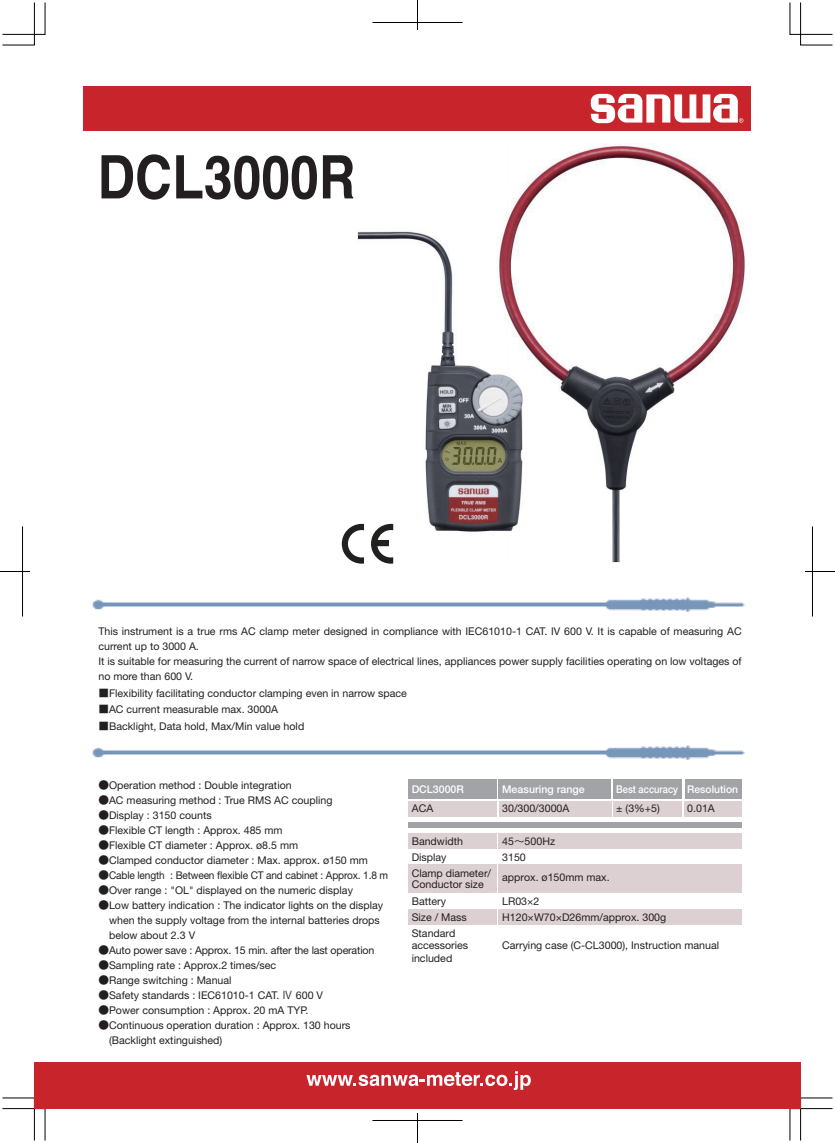
<style>
.page{position:relative;width:835px;height:1143px;background:#fff}
.page>*{position:absolute;margin:0;border:0;box-sizing:border-box;transform-origin:0 0}
.t1{font:10.62px/15px "Helvetica Neue LT Std";color:#231f20}
.t2{font:10.62px "Helvetica Neue LT Std";color:#231f20;scale:.95 1}
.t3{font:500 10.62px "Helvetica Neue LT Std";color:#fff}
.t4{font:500 10.62px "Helvetica Neue LT Std";color:#fff;scale:.88 1}
.s1{font-family:"Koz Go Pro Regular 90 pv RKSJ H"}
.s2{font-family:"Gothic BBB Medium 83 pv RKSJ H"}
</style>
<div class="page">
<svg style="left:2px;top:1097px;width:43px;height:43px"></svg>
<svg style="left:2px;top:2px;width:43px;height:43px"></svg>
<svg style="left:789px;top:2px;width:43px;height:43px"></svg>
<svg style="left:789px;top:1097px;width:43px;height:43px"></svg>
<hr style="left:0;top:571px;width:30px;height:1px;background:#000">
<hr style="left:22px;top:526px;width:1px;height:90px;background:#000">
<hr style="left:804px;top:571px;width:30px;height:1px;background:#000">
<hr style="left:811px;top:526px;width:1px;height:90px;background:#000">
<hr style="left:372px;top:22px;width:90px;height:1px;background:#000">
<hr style="left:417px;top:0;width:1px;height:30px;background:#000">
<hr style="left:372px;top:1120px;width:90px;height:1px;background:#000">
<hr style="left:417px;top:1112px;width:1px;height:30px;background:#000">
<div style="left:408px;top:779px;width:88px;height:19px;background:#a1a3a6"></div>
<div style="left:613px;top:779px;width:69px;height:19px;background:#a1a3a6"></div>
<div style="left:684px;top:779px;width:57px;height:19px;background:#a1a3a6"></div>
<div style="left:498px;top:779px;width:113px;height:19px;background:#a1a3a6"></div>
<div style="left:408px;top:800px;width:88px;height:16px;background:#dcd0d3"></div>
<div style="left:498px;top:800px;width:113px;height:16px;background:#dcd0d3"></div>
<div style="left:613px;top:800px;width:69px;height:16px;background:#dcd0d3"></div>
<div style="left:684px;top:800px;width:57px;height:16px;background:#dcd0d3"></div>
<div style="left:408px;top:832px;width:88px;height:16px;background:#dcd0d3"></div>
<div style="left:498px;top:832px;width:243px;height:16px;background:#dcd0d3"></div>
<div style="left:408px;top:864px;width:88px;height:29px;background:#dcd0d3"></div>
<div style="left:498px;top:864px;width:243px;height:29px;background:#dcd0d3"></div>
<div style="left:408px;top:909px;width:88px;height:16px;background:#dcd0d3"></div>
<div style="left:498px;top:909px;width:243px;height:16px;background:#dcd0d3"></div>
<div style="left:34px;top:1062px;width:766px;height:46px;background:#c8242b"></div>
<svg style="left:306px;top:1071px;width:224px;height:18px"></svg>
<div style="left:84px;top:86px;width:666px;height:45px;background:#c8242b"></div>
<svg style="left:590px;top:94px;width:153px;height:29px"></svg>
<img style="left:92px;top:745px;width:653px;height:15px">
<img style="left:92px;top:597px;width:653px;height:15px">
<div style="left:408px;top:822px;width:333px;height:5px;background:#a1a3a6"></div>
<img style="left:357px;top:144px;width:388px;height:420px">
<div style="left:342px;top:523px;width:50px;height:43px;background:#fff"></div>
<svg style="left:101px;top:154px;width:69px;height:46px"></svg>
<svg style="left:176px;top:155px;width:141px;height:44px"></svg>
<svg style="left:323px;top:155px;width:30px;height:43px"></svg>
<svg style="left:341px;top:524px;width:23px;height:39px"></svg>
<svg style="left:371px;top:524px;width:22px;height:39px"></svg>
<p class="t1" style="left:98px;top:624px;width:644px">This instrument is a true rms AC clamp meter designed in compliance with IEC61010-1 CAT. IV 600 V. It is capable of measuring AC current up to 3000 A.<br>It is suitable for measuring the current of narrow space of electrical lines, appliances power supply facilities operating on low voltages of no more than 600 V.</p>
<p class="t1" style="left:98px;top:686px;width:310px"><span class="s1">■</span>Flexibility facilitating conductor clamping even in narrow space</p>
<p class="t1" style="left:98px;top:703px;width:181px"><span class="s1">■</span>AC current measurable max. 3000A</p>
<p class="t1" style="left:98px;top:719px;width:207px"><span class="s1">■</span>Backlight, Data hold, Max/Min value hold</p>
<p class="t1" style="left:98px;top:778px;width:195px"><span class="s1">●</span>Operation method : Double integration</p>
<p class="t1" style="left:98px;top:793px;width:235px"><span class="s1">●</span>AC measuring method : True RMS AC coupling</p>
<p class="t1" style="left:98px;top:808px;width:115px"><span class="s1">●</span>Display : 3150 counts</p>
<p class="t1" style="left:98px;top:823px;width:186px"><span class="s1">●</span>Flexible CT length : Approx. 485 mm</p>
<p class="t1" style="left:98px;top:838px;width:201px"><span class="s1">●</span>Flexible CT diameter : Approx. ø8.5 mm</p>
<p class="t1" style="left:98px;top:853px;width:271px"><span class="s1">●</span>Clamped conductor diameter : Max. approx. ø150 mm</p>
<p class="t2" style="left:98px;top:871px;width:306px"><span class="s1">●</span>Cable length : Between flexible CT and cabinet : Approx. 1.8 m</p>
<p class="t1" style="left:98px;top:883px;width:256px"><span class="s1">●</span>Over range : "OL" displayed on the numeric display</p>
<p class="t1" style="left:109px;top:898px;width:275px;text-indent:-11px"><span class="s1">●</span>Low battery indication : The indicator lights on the display when the supply voltage from the internal batteries drops below about 2.3 V</p>
<p class="t1" style="left:98px;top:943px;width:277px"><span class="s1">●</span>Auto power save : Approx. 15 min. after the last operation</p>
<p class="t1" style="left:98px;top:958px;width:179px"><span class="s1">●</span>Sampling rate : Approx.2 times/sec</p>
<p class="t1" style="left:98px;top:973px;width:135px"><span class="s1">●</span>Range switching : Manual</p>
<p class="t1" style="left:98px;top:988px;width:226px"><span class="s1">●</span>Safety standards : IEC61010-1 CAT. <span class="s1">Ⅳ</span> 600 V</p>
<p class="t1" style="left:98px;top:1003px;width:211px"><span class="s1">●</span>Power consumption : Approx. 20 mA TYP.</p>
<p class="t1" style="left:109px;top:1018px;width:243px;text-indent:-11px"><span class="s1">●</span>Continuous operation duration : Approx. 130 hours (Backlight extinguished)</p>
<p class="t3" style="left:411px;top:783px;width:54px">DCL3000R</p>
<p class="t3" style="left:502px;top:783px;width:84px">Measuring range</p>
<p class="t4" style="left:616px;top:783px;width:72px">Best accuracy</p>
<p class="t1" style="left:616px;top:802px;width:45px">± (3%+5)</p>
<p class="t1" style="left:411px;top:801px;width:23px">ACA</p>
<p class="t1" style="left:502px;top:802px;width:69px">30/300/3000A</p>
<p class="t3" style="left:686px;top:783px;width:52px">Resolution</p>
<p class="t1" style="left:686px;top:802px;width:29px">0.01A</p>
<p class="t1" style="left:411px;top:833px;width:81px;line-height:16.2px">Bandwidth<br>Display<br>Clamp diameter/</p>
<p class="t1" style="left:411px;top:877px;width:74px;line-height:16.1px">Conductor size<br>Battery<br>Size / Mass<br>Standard</p>
<p class="t1" style="left:411px;top:940px;width:58px;line-height:12.5px">accessories included</p>
<p class="t1" style="left:502px;top:834px;width:54px;line-height:16px">45<span class="s2">～</span>500Hz<br>3150</p>
<p class="t1" style="left:502px;top:870px;width:109px">approx. ø150mm max.</p>
<p class="t1" style="left:502px;top:894px;width:165px;line-height:16px">LR03×2<br>H120×W70×D26mm/approx. 300g</p>
<p class="t1" style="left:502px;top:938px;width:218px">Carrying case (C-CL3000), Instruction manual</p>
</div>
